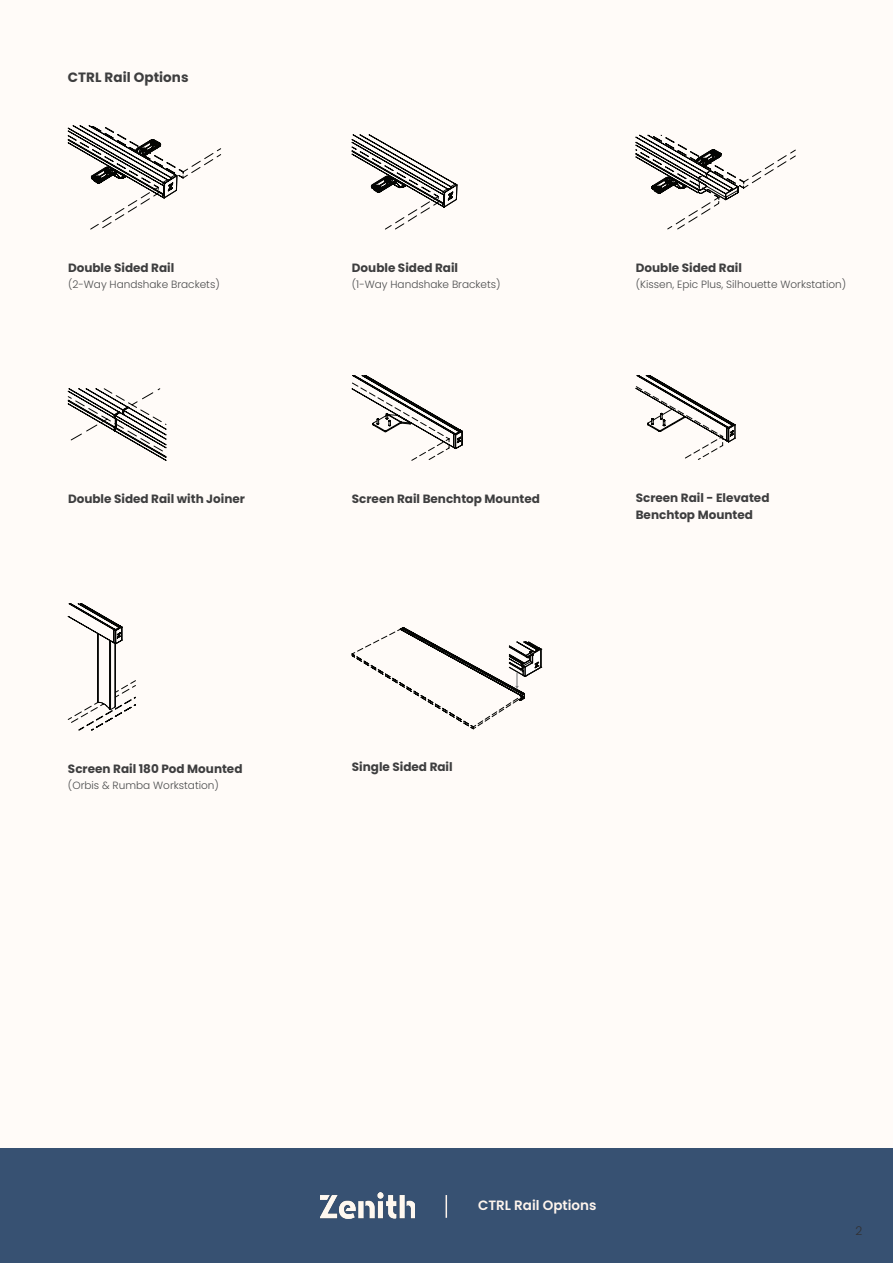
<style>
.page{position:relative;width:893px;height:1263px;background:#fffbf8}
.page>*{position:absolute;margin:0;border:0;box-sizing:border-box;transform-origin:0 0}
.COPY{font:700 13.5px "Poppins";letter-spacing:.005em;color:#3e3e3f}
.PRODUCT_NAME_BOTTOM{font:600 13.5px "Poppins";color:#fff5ed}
.COPY-2{font:700 12px "Poppins";color:#3e3e3f}
.t1{font:300 12px "Poppins";color:#312f30}
.t2{font:300 10.5px "Poppins";color:#4b4c4d}
</style>
<div class="page">
<div style="left:0;top:1148px;width:893px;height:115px;background:#375172"></div>
<svg style="left:446px;top:1195px;width:1px;height:23px"></svg>
<svg style="left:351px;top:627px;width:191px;height:102px"></svg>
<svg style="left:68px;top:125px;width:153px;height:105px"></svg>
<svg style="left:351px;top:134px;width:106px;height:96px"></svg>
<svg style="left:635px;top:135px;width:161px;height:94px"></svg>
<svg style="left:68px;top:388px;width:99px;height:73px"></svg>
<svg style="left:352px;top:375px;width:111px;height:86px"></svg>
<svg style="left:635px;top:375px;width:100px;height:85px"></svg>
<svg style="left:68px;top:603px;width:68px;height:128px"></svg>
<img style="left:321px;top:1193px;width:94px;height:25px">
<p class="COPY" style="left:68px;top:69px;width:122px">CTRL Rail Options</p>
<p class="COPY-2" style="left:68px;top:260px;width:108px">Double Sided Rail</p>
<p class="t2" style="left:68px;top:278px;width:153px">(2-Way Handshake Brackets)</p>
<p class="COPY-2" style="left:352px;top:260px;width:108px">Double Sided Rail</p>
<p class="t2" style="left:352px;top:278px;width:150px">(1-Way Handshake Brackets)</p>
<p class="COPY-2" style="left:636px;top:260px;width:108px">Double Sided Rail</p>
<p class="t2" style="left:636px;top:278px;width:212px">(Kissen, Epic Plus, Silhouette Workstation)</p>
<p class="COPY-2" style="left:68px;top:492px;width:179px">Double Sided Rail with Joiner</p>
<p class="COPY-2" style="left:352px;top:492px;width:189px">Screen Rail Benchtop Mounted</p>
<p class="COPY-2" style="left:636px;top:491px;width:135px">Screen Rail - Elevated</p>
<p class="COPY-2" style="left:636px;top:507px;width:119px">Benchtop Mounted</p>
<p class="COPY-2" style="left:68px;top:761px;width:176px">Screen Rail 180 Pod Mounted</p>
<p class="t2" style="left:68px;top:779px;width:152px">(Orbis &amp; Rumba Workstation)</p>
<p class="COPY-2" style="left:352px;top:760px;width:102px">Single Sided Rail</p>
<p class="PRODUCT_NAME_BOTTOM" style="left:478px;top:1198px;width:120px">CTRL Rail Options</p>
<p class="t1" style="left:856px;top:1224px;width:8px">2</p>
</div>
